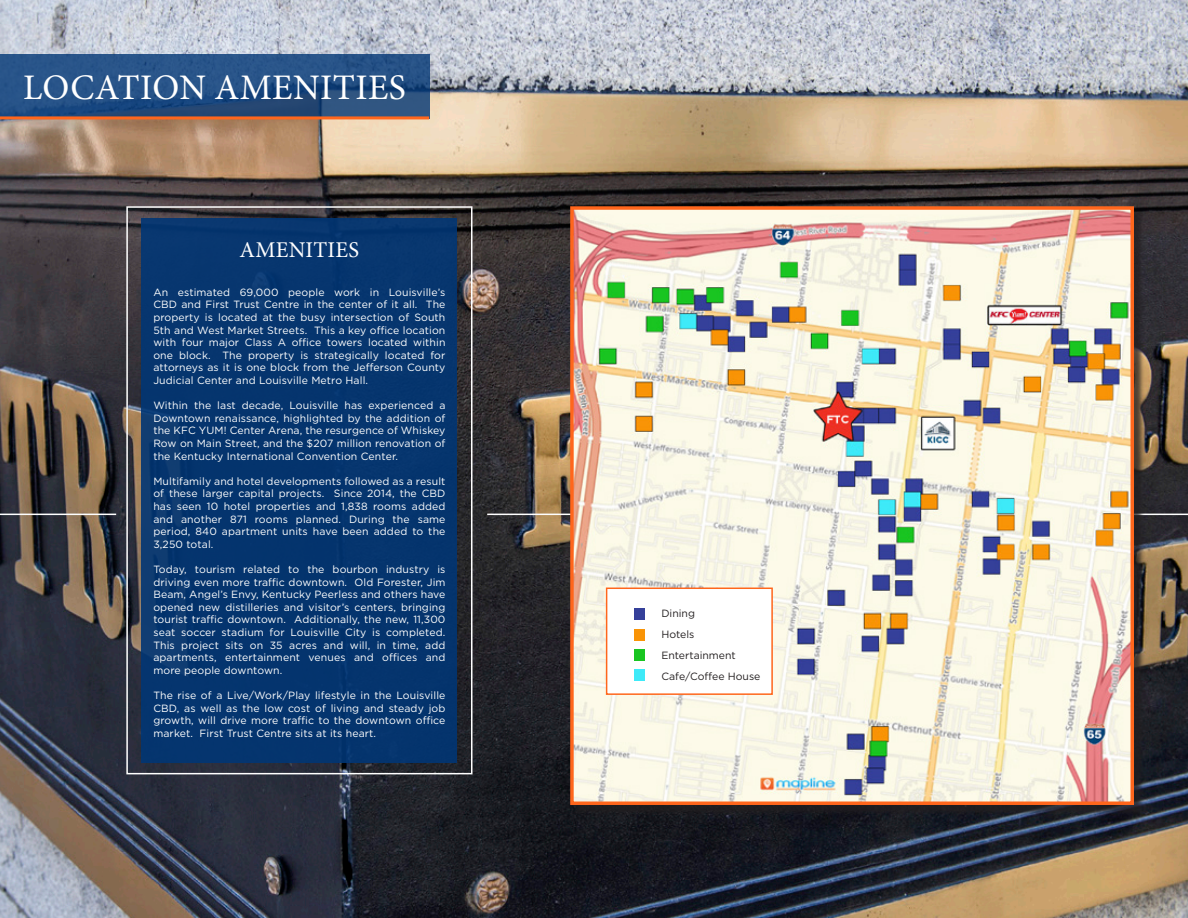
<style>
.page{position:relative;width:1188px;height:918px;background:#fff}
.page>*{position:absolute;margin:0;border:0;box-sizing:border-box;transform-origin:0 0}
.t1{font:36px "Minion Pro";letter-spacing:.01em;color:#fff}
.t2{font:22.5px "Minion Pro";letter-spacing:.01em;color:#fff}
.t3{font:10.5px/12.6px "Gotham";letter-spacing:.01em;color:#fff;text-align:justify}
.t4{font:10.5px "Gotham";color:#231f20}
</style>
<div class="page">
<img style="left:0;top:0;width:1188px;height:918px">
<hr style="left:0;top:514px;width:116px;height:1px;background:#fff">
<hr style="left:487px;top:514px;width:701px;height:1px;background:#fff">
<div style="left:126px;top:206px;width:346px;height:568px;border:2px solid #fff"></div>
<div style="left:142px;top:219px;width:315px;height:544px;background:#05346e"></div>
<svg style="left:0;top:54px;width:429px;height:62px;background:#254f83"></svg>
<hr style="left:0;top:116px;width:429px;height:3px;background:#ff661c">
<div style="left:572px;top:208px;width:573px;height:608px;background:#231f20;opacity:.75"></div>
<img style="left:574px;top:210px;width:556px;height:591px">
<div style="left:570px;top:206px;width:564px;height:599px;border:3px solid #ff661c"></div>
<div style="left:607px;top:588px;width:165px;height:106px;background:#fff"></div>
<div style="left:606px;top:588px;width:167px;height:107px;border:2px solid #ff661c"></div>
<div style="left:634px;top:609px;width:11px;height:11px;background:#35409a"></div>
<div style="left:634px;top:629px;width:11px;height:11px;background:#f99406"></div>
<div style="left:634px;top:650px;width:11px;height:11px;background:#19c521"></div>
<div style="left:634px;top:670px;width:11px;height:11px;background:#3eeaf8"></div>
<p class="t1" style="left:23px;top:63px;width:384px">LOCATION AMENITIES</p>
<p class="t2" style="left:240px;top:235px;width:121px">AMENITIES</p>
<p class="t3" style="left:153px;top:286px;width:294px">An estimated 69,000 people work in Louisville’s CBD and First Trust Centre in the center of it all. The property is located at the busy intersection of South 5th and West Market Streets. This a key office location with four major Class A office towers located within one block. The property is strategically located for attorneys as it is one block from the Jefferson County Judicial Center and Louisville Metro Hall.</p>
<p class="t3" style="left:153px;top:399px;width:294px">Within the last decade, Louisville has experienced a Downtown renaissance, highlighted by the addition of the KFC YUM! Center Arena, the resurgence of Whiskey Row on Main Street, and the $207 million renovation of the Kentucky International Convention Center.</p>
<p class="t3" style="left:153px;top:475px;width:294px">Multifamily and hotel developments followed as a result of these larger capital projects. Since 2014, the CBD has seen 10 hotel properties and 1,838 rooms added and another 871 rooms planned. During the same period, 840 apartment units have been added to the 3,250 total.</p>
<p class="t3" style="left:153px;top:563px;width:294px">Today, tourism related to the bourbon industry is driving even more traffic downtown. Old Forester, Jim Beam, Angel’s Envy, Kentucky Peerless and others have opened new distilleries and visitor’s centers, bringing tourist traffic downtown. Additionally, the new, 11,300 seat soccer stadium for Louisville City is completed.<br>This project sits on 35 acres and will, in time, add apartments, entertainment venues and offices and more people downtown.</p>
<p class="t3" style="left:153px;top:689px;width:294px">The rise of a Live/Work/Play lifestyle in the Louisville CBD, as well as the low cost of living and steady job growth, will drive more traffic to the downtown office market. First Trust Centre sits at its heart.</p>
<p class="t4" style="left:661px;top:606px;width:35px">Dining</p>
<p class="t4" style="left:661px;top:627px;width:35px">Hotels</p>
<p class="t4" style="left:661px;top:648px;width:76px">Entertainment</p>
<p class="t4" style="left:661px;top:669px;width:101px">Cafe/Coffee House</p>
</div>
